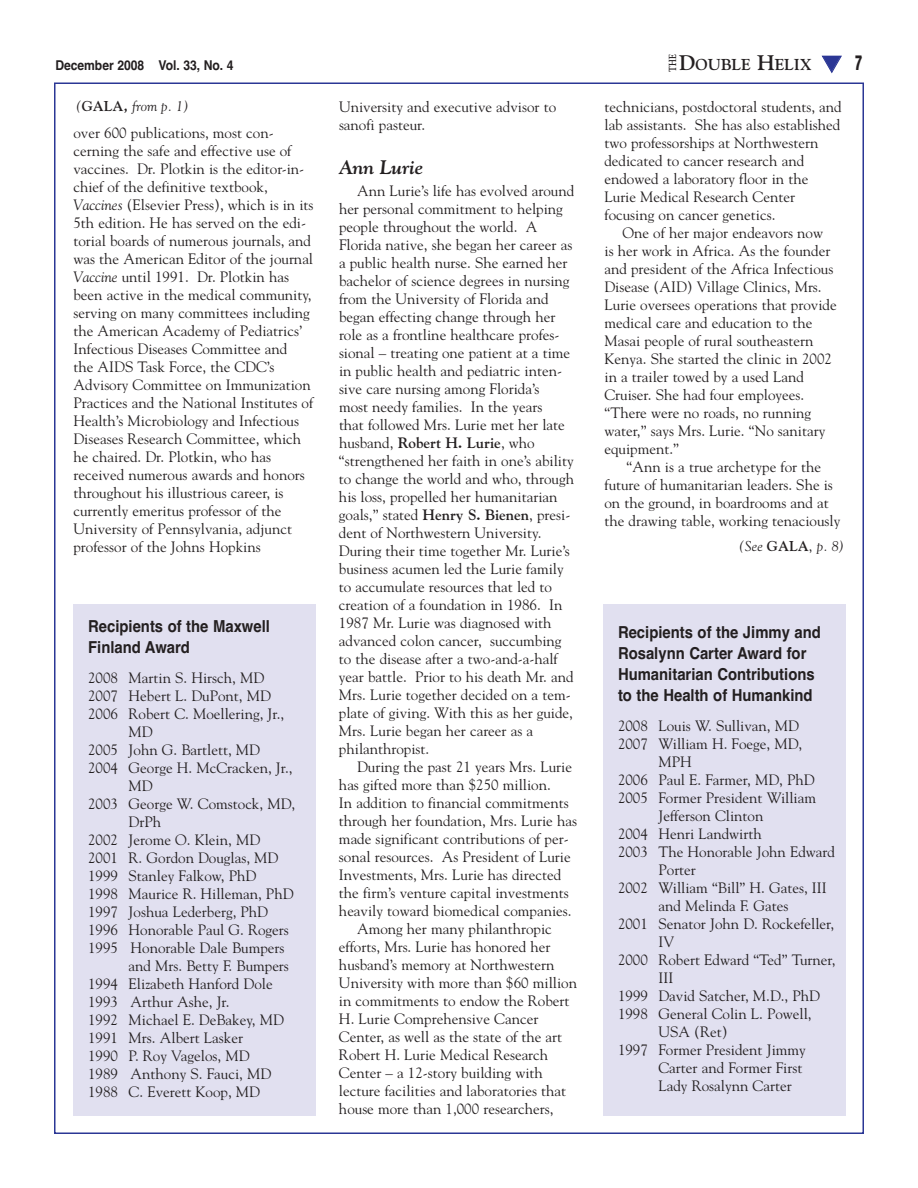
<style>
.page{position:relative;width:918px;height:1188px;background:#fff}
.page>*{position:absolute;margin:0;border:0;box-sizing:border-box;transform-origin:0 0}
.t1{font:italic 700 19.5px "Goudy";letter-spacing:-.01em;color:#231f20}
.t2{font:700 16.5px/21px "Helvetica";color:#231f20;scale:.9 1}
.t3{font:700 15.75px "Goudy";color:#231f20}
.t4{font:15px/18px "Goudy";color:#231f20}
.t5{font:italic 14.25px "Goudy";color:#231f20}
.t6{font:700 13.5px "Helvetica";letter-spacing:-.005em;color:#231f20;scale:.9 1}
.t7{font:700 10.2px "Goudy";color:#231f20;scale:.8 1}
.s1{font-size:21px}
.s2{color:#2b3795}
.s3{font-family:"Syntax";font-weight:900;font-size:21px}
.s4{font-weight:700;font-style:normal}
.s5{font-style:italic}
.s6{font-weight:700}
.s7{font-style:normal}
</style>
<div class="page">
<div style="left:73px;top:605px;width:243px;height:511px;background:#e1e0f0"></div>
<div style="left:603px;top:604px;width:243px;height:512px;background:#e1e0f0"></div>
<p class="t6" style="left:56px;top:60px;width:199px">December 2008 Vol. 33, No. 4</p>
<p class="t7" style="left:669px;top:72px;width:24px;rotate:-90deg">THE</p>
<p class="t3" style="left:679px;top:58px;width:185px"><span class="s1">D</span>OUBLE <span class="s1">H</span>ELIX <span class="s2">▼</span> <span class="s3">7</span></p>
<p class="t5" style="left:76px;top:100px;width:114px">(<span class="s4">GALA,</span> from p. 1)</p>
<p class="t4" style="left:74px;top:125px;width:242px">over 600 publications, most con&shy;cerning the safe and effective use of vaccines. Dr. Plotkin is the editor-in&shy;chief of the definitive textbook, <span class="s5">Vaccines</span> (Elsevier Press), which is in its 5th edition. He has served on the edi&shy;torial boards of numerous journals, and was the American Editor of the journal <span class="s5">Vaccine</span> until 1991. Dr. Plotkin has been active in the medical community, serving on many committees including the American Academy of Pediatrics’ Infectious Diseases Committee and<br>the AIDS Task Force, the CDC’s Advisory Committee on Immunization Practices and the National Institutes of Health’s Microbiology and Infectious Diseases Research Committee, which he chaired. Dr. Plotkin, who has received numerous awards and honors throughout his illustrious career, is currently emeritus professor of the University of Pennsylvania, adjunct professor of the Johns Hopkins</p>
<p class="t2" style="left:88px;top:618px;width:204px">Recipients of the Maxwell<br>Finland Award</p>
<p class="t4" style="left:88px;top:670px;width:178px">2008 Martin S. Hirsch, MD</p>
<p class="t4" style="left:88px;top:688px;width:184px">2007 Hebert L. DuPont, MD</p>
<p class="t4" style="left:88px;top:706px;width:198px">2006 Robert C. Moellering, Jr.,</p>
<p class="t4" style="left:129px;top:724px;width:26px">MD</p>
<p class="t4" style="left:88px;top:742px;width:173px">2005 John G. Bartlett, MD</p>
<p class="t4" style="left:88px;top:760px;width:206px">2004 George H. McCracken, Jr.,</p>
<p class="t4" style="left:129px;top:778px;width:26px">MD</p>
<p class="t4" style="left:88px;top:796px;width:209px">2003 George W. Comstock, MD,</p>
<p class="t4" style="left:129px;top:814px;width:34px">DrPh</p>
<p class="t4" style="left:88px;top:832px;width:174px">2002 Jerome O. Klein, MD</p>
<p class="t4" style="left:88px;top:850px;width:192px">2001 R. Gordon Douglas, MD</p>
<p class="t4" style="left:88px;top:868px;width:170px">1999 Stanley Falkow, PhD</p>
<p class="t4" style="left:88px;top:886px;width:207px">1998 Maurice R. Hilleman, PhD</p>
<p class="t4" style="left:88px;top:904px;width:181px">1997 Joshua Lederberg, PhD</p>
<p class="t4" style="left:88px;top:922px;width:202px">1996 Honorable Paul G. Rogers</p>
<p class="t4" style="left:88px;top:940px;width:198px">1995 Honorable Dale Bumpers</p>
<p class="t4" style="left:129px;top:958px;width:162px">and Mrs. Betty F. Bumpers</p>
<p class="t4" style="left:88px;top:976px;width:186px">1994 Elizabeth Hanford Dole</p>
<p class="t4" style="left:88px;top:994px;width:143px">1993 Arthur Ashe, Jr.</p>
<p class="t4" style="left:88px;top:1012px;width:197px">1992 Michael E. DeBakey, MD</p>
<p class="t4" style="left:88px;top:1030px;width:156px">1991 Mrs. Albert Lasker</p>
<p class="t4" style="left:88px;top:1048px;width:163px">1990 P. Roy Vagelos, MD</p>
<p class="t4" style="left:88px;top:1066px;width:185px">1989 Anthony S. Fauci, MD</p>
<p class="t4" style="left:88px;top:1084px;width:173px">1988 C. Everett Koop, MD</p>
<p class="t4" style="left:339px;top:99px;width:219px">University and executive advisor to sanofi pasteur.</p>
<h1 class="t1" style="left:339px;top:160px;width:86px">Ann Lurie</h1>
<p class="t4" style="left:339px;top:183px;width:237px;text-indent:18px">Ann Lurie’s life has evolved around her personal commitment to helping people throughout the world. A Florida native, she began her career as a public health nurse. She earned her bachelor of science degrees in nursing from the University of Florida and began effecting change through her role as a frontline healthcare profes&shy;sional – treating one patient at a time in public health and pediatric inten&shy;sive care nursing among Florida’s<br>most needy families. In the years<br>that followed Mrs. Lurie met her late husband, <span class="s6">Robert H. Lurie</span>, who “strengthened her faith in one’s ability to change the world and who, through his loss, propelled her humanitarian goals,” stated <span class="s6">Henry S. Bienen</span>, presi&shy;dent of Northwestern University.<br>During their time together Mr. Lurie’s business acumen led the Lurie family to accumulate resources that led to creation of a foundation in 1986. In 1987 Mr. Lurie was diagnosed with advanced colon cancer, succumbing to the disease after a two-and-a-half year battle. Prior to his death Mr. and Mrs. Lurie together decided on a tem&shy;plate of giving. With this as her guide, Mrs. Lurie began her career as a philanthropist.</p>
<p class="t4" style="left:357px;top:759px;width:217px">During the past 21 years Mrs. Lurie</p>
<p class="t4" style="left:339px;top:777px;width:213px">has gifted more than $250 million.</p>
<p class="t4" style="left:339px;top:795px;width:231px">In addition to financial commitments</p>
<p class="t4" style="left:339px;top:813px;width:240px">through her foundation, Mrs. Lurie has</p>
<p class="t4" style="left:339px;top:831px;width:231px">made significant contributions of per-</p>
<p class="t4" style="left:339px;top:849px;width:233px">sonal resources. As President of Lurie</p>
<p class="t4" style="left:339px;top:867px;width:224px">Investments, Mrs. Lurie has directed</p>
<p class="t4" style="left:339px;top:885px;width:231px">the firm’s venture capital investments</p>
<p class="t4" style="left:339px;top:903px;width:234px">heavily toward biomedical companies.</p>
<p class="t4" style="left:357px;top:921px;width:196px">Among her many philanthropic</p>
<p class="t4" style="left:339px;top:939px;width:213px">efforts, Mrs. Lurie has honored her</p>
<p class="t4" style="left:339px;top:957px;width:217px">husband’s memory at Northwestern</p>
<p class="t4" style="left:339px;top:975px;width:240px">University with more than $60 million</p>
<p class="t4" style="left:339px;top:993px;width:232px">in commitments to endow the Robert</p>
<p class="t4" style="left:339px;top:1011px;width:201px">H. Lurie Comprehensive Cancer</p>
<p class="t4" style="left:339px;top:1029px;width:225px">Center, as well as the state of the art</p>
<p class="t4" style="left:339px;top:1047px;width:211px">Robert H. Lurie Medical Research</p>
<p class="t4" style="left:339px;top:1065px;width:205px">Center – a 12-story building with</p>
<p class="t4" style="left:339px;top:1083px;width:229px">lecture facilities and laboratories that</p>
<p class="t4" style="left:339px;top:1101px;width:216px">house more than 1,000 researchers,</p>
<p class="t4" style="left:604px;top:99px;width:239px">technicians, postdoctoral students, and lab assistants. She has also established two professorships at Northwestern dedicated to cancer research and endowed a laboratory floor in the Lurie Medical Research Center focusing on cancer genetics.</p>
<p class="t4" style="left:604px;top:225px;width:234px;text-indent:18px">One of her major endeavors now<br>is her work in Africa. As the founder and president of the Africa Infectious Disease (AID) Village Clinics, Mrs.<br>Lurie oversees operations that provide medical care and education to the Masai people of rural southeastern Kenya. She started the clinic in 2002 in a trailer towed by a used Land Cruiser. She had four employees. “There were no roads, no running water,” says Mrs. Lurie. “No sanitary equipment.”</p>
<p class="t4" style="left:604px;top:459px;width:237px;text-indent:22px">“Ann is a true archetype for the future of humanitarian leaders. She is on the ground, in boardrooms and at the drawing table, working tenaciously</p>
<p class="t5" style="left:739px;top:540px;width:107px">(See <span class="s4">GALA</span><span class="s7">,</span> p. 8)</p>
<p class="t2" style="left:618px;top:623px;width:227px">Recipients of the Jimmy and<br>Rosalynn Carter Award for<br>Humanitarian Contributions to the Health of Humankind</p>
<p class="t4" style="left:618px;top:718px;width:182px">2008 Louis W. Sullivan, MD</p>
<p class="t4" style="left:618px;top:736px;width:186px">2007 William H. Foege, MD,</p>
<p class="t4" style="left:658px;top:754px;width:35px">MPH</p>
<p class="t4" style="left:618px;top:772px;width:198px">2006 Paul E. Farmer, MD, PhD</p>
<p class="t4" style="left:618px;top:790px;width:200px">2005 Former President William</p>
<p class="t4" style="left:658px;top:808px;width:106px">Jefferson Clinton</p>
<p class="t4" style="left:618px;top:826px;width:145px">2004 Henri Landwirth</p>
<p class="t4" style="left:618px;top:844px;width:219px">2003 The Honorable John Edward</p>
<p class="t4" style="left:658px;top:862px;width:39px">Porter</p>
<p class="t4" style="left:618px;top:880px;width:210px">2002 William “Bill” H. Gates, III</p>
<p class="t4" style="left:658px;top:898px;width:131px">and Melinda F. Gates</p>
<p class="t4" style="left:618px;top:916px;width:218px">2001 Senator John D. Rockefeller,</p>
<p class="t4" style="left:658px;top:934px;width:17px">IV</p>
<p class="t4" style="left:618px;top:952px;width:219px">2000 Robert Edward “Ted” Turner,</p>
<p class="t4" style="left:658px;top:970px;width:16px">III</p>
<p class="t4" style="left:618px;top:988px;width:204px">1999 David Satcher, M.D., PhD</p>
<p class="t4" style="left:618px;top:1006px;width:195px">1998 General Colin L. Powell,</p>
<p class="t4" style="left:658px;top:1024px;width:71px">USA (Ret)</p>
<p class="t4" style="left:618px;top:1042px;width:189px">1997 Former President Jimmy</p>
<p class="t4" style="left:658px;top:1060px;width:145px">Carter and Former First</p>
<p class="t4" style="left:658px;top:1078px;width:135px">Lady Rosalynn Carter</p>
</div>
